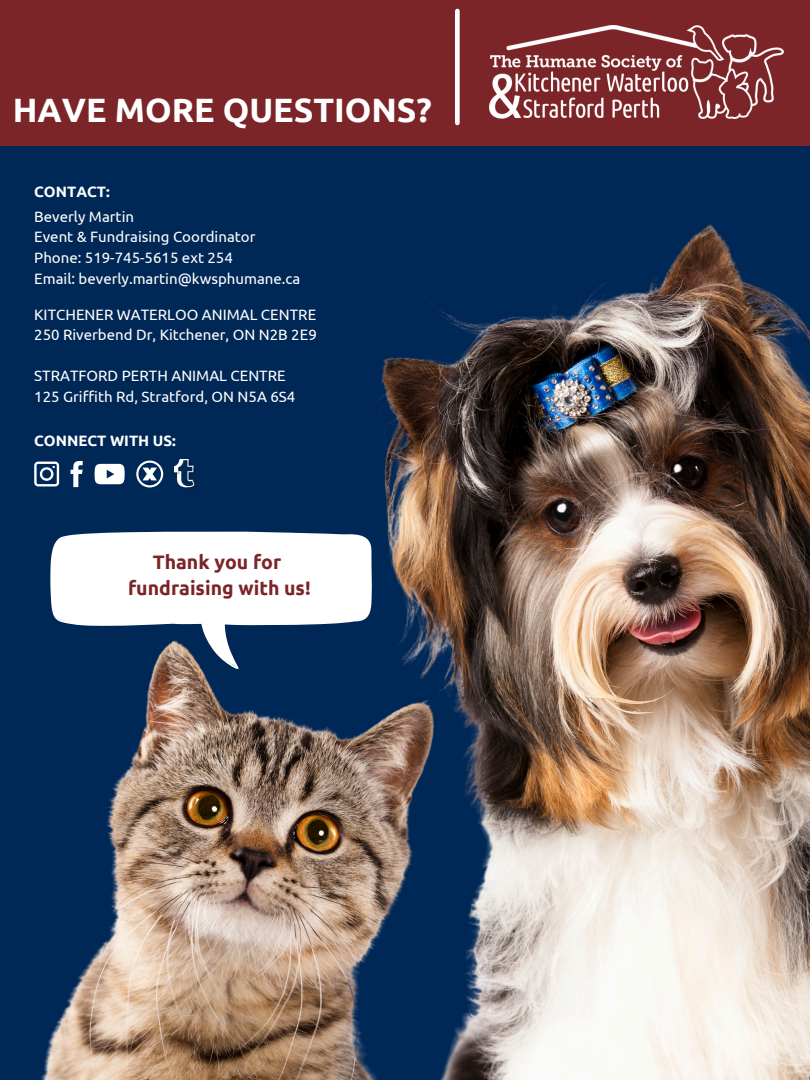
<style>
.page{position:relative;width:810px;height:1080px;background:#fff}
.page>*{position:absolute;margin:0;border:0;box-sizing:border-box;transform-origin:0 0}
.t1{font:700 33.75px "Ubuntu";color:#fff}
.t2{font:700 19.5px/26.8px "Ubuntu";color:#7c2529;text-align:center}
.t3{font:15px "Ubuntu";color:#fff}
.t4{font:700 15px "Ubuntu";color:#fff}
</style>
<div class="page">
<div style="left:0;top:0;width:810px;height:165px;background:#7c2529"></div>
<div style="left:0;top:147px;width:810px;height:933px;background:#002856"></div>
<img style="left:490px;top:25px;width:293px;height:93px">
<div style="left:455px;top:11px;width:5px;height:112px;background:#fff"></div>
<img style="left:36px;top:224px;width:774px;height:856px">
<svg style="left:34px;top:462px;width:25px;height:24px"></svg>
<svg style="left:71px;top:461px;width:12px;height:26px"></svg>
<svg style="left:95px;top:464px;width:30px;height:20px"></svg>
<svg style="left:136px;top:461px;width:27px;height:26px"></svg>
<img style="left:175px;top:460px;width:21px;height:28px">
<svg style="left:50px;top:531px;width:322px;height:138px;fill:#fff"></svg>
<p class="t1" style="left:13px;top:91px;width:421px">HAVE MORE QUESTIONS?</p>
<p class="t4" style="left:34px;top:183px;width:77px">CONTACT:</p>
<p class="t3" style="left:34px;top:208px;width:101px">Beverly Martin</p>
<p class="t3" style="left:34px;top:228px;width:223px">Event &amp; Fundraising Coordinator</p>
<h3 class="t3" style="left:34px;top:249px;width:200px">Phone: 519-745-5615 ext 254</h3>
<p class="t3" style="left:34px;top:270px;width:268px">Email: beverly.martin@kwsphumane.ca</p>
<p class="t3" style="left:34px;top:306px;width:283px">KITCHENER WATERLOO ANIMAL CENTRE</p>
<p class="t3" style="left:34px;top:326px;width:284px">250 Riverbend Dr, Kitchener, ON N2B 2E9</p>
<p class="t3" style="left:34px;top:367px;width:253px">STRATFORD PERTH ANIMAL CENTRE</p>
<p class="t3" style="left:34px;top:388px;width:263px">125 Griffith Rd, Stratford, ON N5A 6S4</p>
<p class="t4" style="left:34px;top:432px;width:143px">CONNECT WITH US:</p>
<p class="t2" style="left:128px;top:548px;width:184px">Thank you for fundraising with us!</p>
</div>
